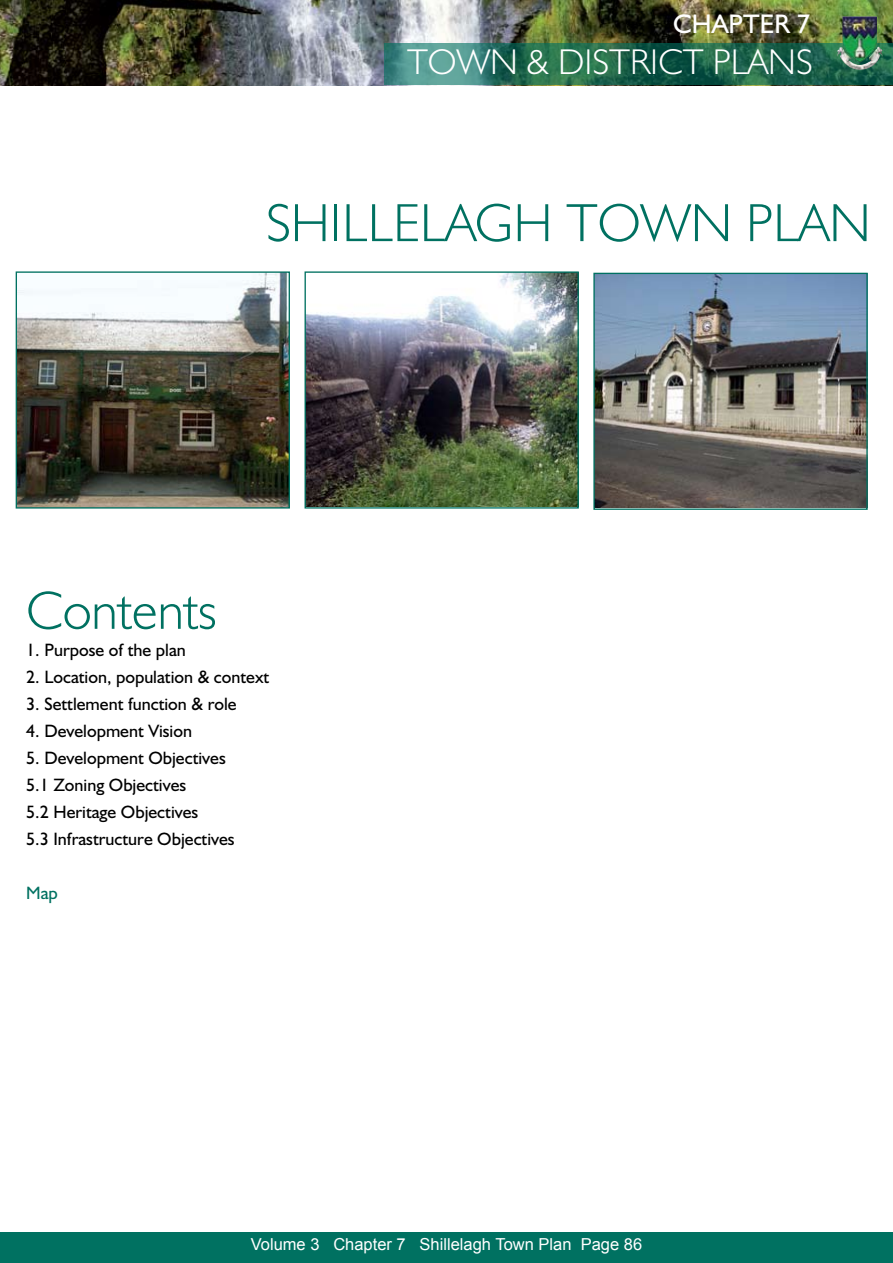
<style>
.page{position:relative;width:893px;height:1263px;background:#fff}
.page>*{position:absolute;margin:0;border:0;box-sizing:border-box;transform-origin:0 0}
.t1{font:300 54px "Humanist 521 BT";color:#007161}
.t2{font:300 36px "Humanist 521 BT";color:#fff}
.t3{font:27px "Humanist 521 BT";color:#fff}
.t4{font:18px/27px "Humanist 521 BT";color:#000}
.t5{font:18px "Humanist 521 BT";color:#007161}
.t6{font:16.5px "Arial";color:#fff}
</style>
<div class="page">
<img style="left:0;top:0;width:893px;height:85px">
<img style="left:595px;top:275px;width:271px;height:233px">
<div style="left:593px;top:273px;width:275px;height:237px;border:1px solid #007161"></div>
<img style="left:307px;top:273px;width:270px;height:233px">
<div style="left:305px;top:271px;width:274px;height:238px;border:1px solid #007161"></div>
<img style="left:18px;top:273px;width:270px;height:234px">
<div style="left:16px;top:271px;width:274px;height:238px;border:1px solid #007161"></div>
<svg style="left:384px;top:44px;width:509px;height:41px"></svg>
<img style="left:837px;top:16px;width:46px;height:54px">
<div style="left:0;top:1232px;width:893px;height:31px;background:#007161"></div>
<h3 class="t3" style="left:673px;top:8px;width:138px">CHAPTER 7</h3>
<h2 class="t2" style="left:407px;top:40px;width:407px">TOWN &amp; DISTRICT PLANS</h2>
<h1 class="t1" style="left:266px;top:190px;width:606px">SHILLELAGH TOWN PLAN</h1>
<h1 class="t1" style="left:26px;top:577px;width:192px">Contents</h1>
<p class="t4" style="left:26px;top:636px;width:161px">1. Purpose of the plan</p>
<p class="t4" style="left:26px;top:663px;width:245px">2. Location, population &amp; context</p>
<p class="t4" style="left:26px;top:690px;width:212px">3. Settlement function &amp; role</p>
<p class="t4" style="left:26px;top:717px;width:167px">4. Development Vision</p>
<p class="t4" style="left:26px;top:744px;width:210px">5. Development Objectives<br>5.1 Zoning Objectives<br>5.2 Heritage Objectives<br>5.3 Infrastructure Objectives</p>
<p class="t5" style="left:26px;top:882px;width:33px">Map</p>
<p class="t6" style="left:251px;top:1233px;width:393px">Volume 3 Chapter 7 Shillelagh Town Plan Page 86</p>
</div>
